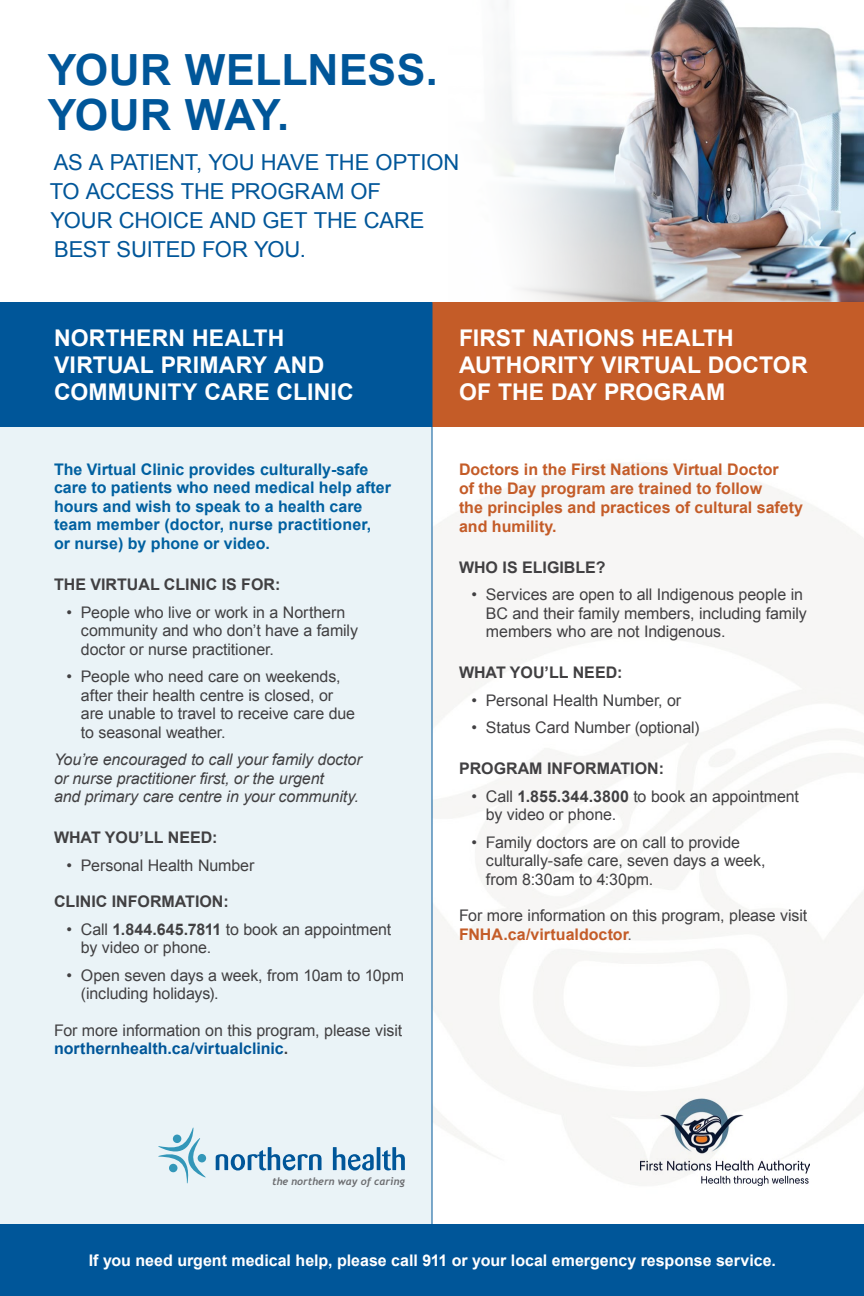
<style>
.page{position:relative;width:864px;height:1296px;background:#fff}
.page>*{position:absolute;margin:0;border:0;box-sizing:border-box;transform-origin:0 0}
.t1{font:700 43px/45px "Arial";letter-spacing:.01em;color:#005699}
.t2{font:700 23px/27px "Arial";letter-spacing:.005em;color:#fff}
.t3{font:22px/29px "Arial";letter-spacing:-.005em;color:#005699}
.t4{font:16px/18.5px "Arial";letter-spacing:-.005em;color:#414042}
.t5{font:700 16px/18.6px "Arial";color:#0060a0}
.t6{font:700 16px/19px "Arial";color:#c45c28}
.t7{font:italic 16px/18.5px "Arial";letter-spacing:-.005em;color:#414042}
.t8{font:700 16px "Arial";color:#414042}
.t9{font:700 16px "Arial";color:#fff}
.t10{font:italic 700 10.4px "Trebuchet";color:#6d6e71}
.s1{font-weight:700}
.s2{font-weight:700;color:#005699}
.s3{font-weight:700;color:#c45c28}
.s4{color:#58595b}
</style>
<div class="page">
<img style="left:843px;top:49px;width:21px;height:253px">
<img style="left:497px;top:0;width:346px;height:302px">
<div style="left:0;top:340px;width:432px;height:944px;background:#eaf3f7"></div>
<div style="left:0;top:302px;width:432px;height:125px;background:#005699"></div>
<div style="left:432px;top:302px;width:432px;height:125px;background:#c45c28"></div>
<div style="left:0;top:1224px;width:864px;height:72px;background:#005699"></div>
<svg style="left:216px;top:1147px;width:106px;height:24px"></svg>
<svg style="left:333px;top:1147px;width:41px;height:24px"></svg>
<hr style="left:377px;top:1147px;width:3px;height:23px;background:#005699">
<svg style="left:382px;top:1147px;width:23px;height:23px"></svg>
<svg style="left:158px;top:1128px;width:48px;height:55px"></svg>
<img style="left:640px;top:1091px;width:170px;height:95px">
<hr style="left:432px;top:302px;width:1px;height:930px;background:#005699">
<h1 class="t1" style="left:48px;top:49px;width:391px">YOUR WELLNESS.<br>YOUR WAY.</h1>
<h3 class="t3" style="left:50px;top:148px;width:411px">AS A PATIENT, YOU HAVE THE OPTION<br>TO ACCESS THE PROGRAM OF<br>YOUR CHOICE AND GET THE CARE<br>BEST SUITED FOR YOU.</h3>
<h2 class="t2" style="left:54px;top:325px;width:301px">NORTHERN HEALTH<br>VIRTUAL PRIMARY AND<br>COMMUNITY CARE CLINIC</h2>
<h2 class="t2" style="left:459px;top:325px;width:350px">FIRST NATIONS HEALTH<br>AUTHORITY VIRTUAL DOCTOR<br>OF THE DAY PROGRAM</h2>
<p class="t5" style="left:54px;top:460px;width:338px">The Virtual Clinic provides culturally-safe care to patients who need medical help after hours and wish to speak to a health care team member (doctor, nurse practitioner, or nurse) by phone or video.</p>
<p class="t8" style="left:54px;top:574px;width:228px">THE VIRTUAL CLINIC IS FOR:</p>
<p class="t4" style="left:81px;top:603px;width:279px;text-indent:-14px">• People who live or work in a Northern community and who don’t have a family doctor or nurse practitioner.</p>
<p class="t4" style="left:81px;top:667px;width:276px;text-indent:-14px">• People who need care on weekends, after their health centre is closed, or are unable to travel to receive care due to seasonal weather.</p>
<p class="t7" style="left:54px;top:750px;width:309px">You’re encouraged to call your family doctor or nurse practitioner first, or the urgent<br>and primary care centre in your community.</p>
<p class="t8" style="left:54px;top:827px;width:165px">WHAT YOU’LL NEED:</p>
<p class="t4" style="left:67px;top:856px;width:189px">• Personal Health Number</p>
<p class="t8" style="left:54px;top:891px;width:176px">CLINIC INFORMATION:</p>
<p class="t4" style="left:81px;top:920px;width:312px;text-indent:-14px">• Call <span class="s1">1.844.645.7811</span> to book an appointment by video or phone.</p>
<p class="t4" style="left:81px;top:966px;width:325px;text-indent:-14px">• Open seven days a week, from 10am to 10pm (including holidays).</p>
<p class="t4" style="left:54px;top:1021px;width:350px">For more information on this program, please visit <span class="s2">northernhealth.ca/virtualclinic</span><span class="s1">.</span></p>
<p class="t10" style="left:272px;top:1175px;width:134px">the northern way of caring</p>
<p class="t6" style="left:459px;top:460px;width:346px">Doctors in the First Nations Virtual Doctor<br>of the Day program are trained to follow<br>the principles and practices of cultural safety and humility.</p>
<p class="t8" style="left:459px;top:556px;width:148px">WHO IS ELIGIBLE?</p>
<p class="t4" style="left:486px;top:585px;width:322px;text-indent:-14px">• Services are open to all Indigenous people in<br>BC and their family members, including family members who are not Indigenous.</p>
<p class="t8" style="left:459px;top:662px;width:165px">WHAT YOU’LL NEED:</p>
<p class="t4" style="left:471px;top:691px;width:211px">• Personal Health Number, or</p>
<p class="t4" style="left:471px;top:718px;width:230px">• Status Card Number (optional)</p>
<p class="t8" style="left:459px;top:758px;width:207px">PROGRAM INFORMATION:</p>
<p class="t4" style="left:486px;top:787px;width:314px;text-indent:-14px">• Call <span class="s1">1.855.344.3800</span> to book an appointment by video or phone.</p>
<p class="t4" style="left:486px;top:833px;width:281px;text-indent:-14px">• Family doctors are on call to provide culturally-safe care, seven days a week, from 8:30am to 4:30pm.</p>
<p class="t4" style="left:459px;top:906px;width:350px">For more information on this program, please visit<br><span class="s3">FNHA.ca/virtualdoctor</span><span class="s4">.</span></p>
<p class="t9" style="left:89px;top:1250px;width:689px">If you need urgent medical help, please call 911 or your local emergency response service.</p>
</div>
